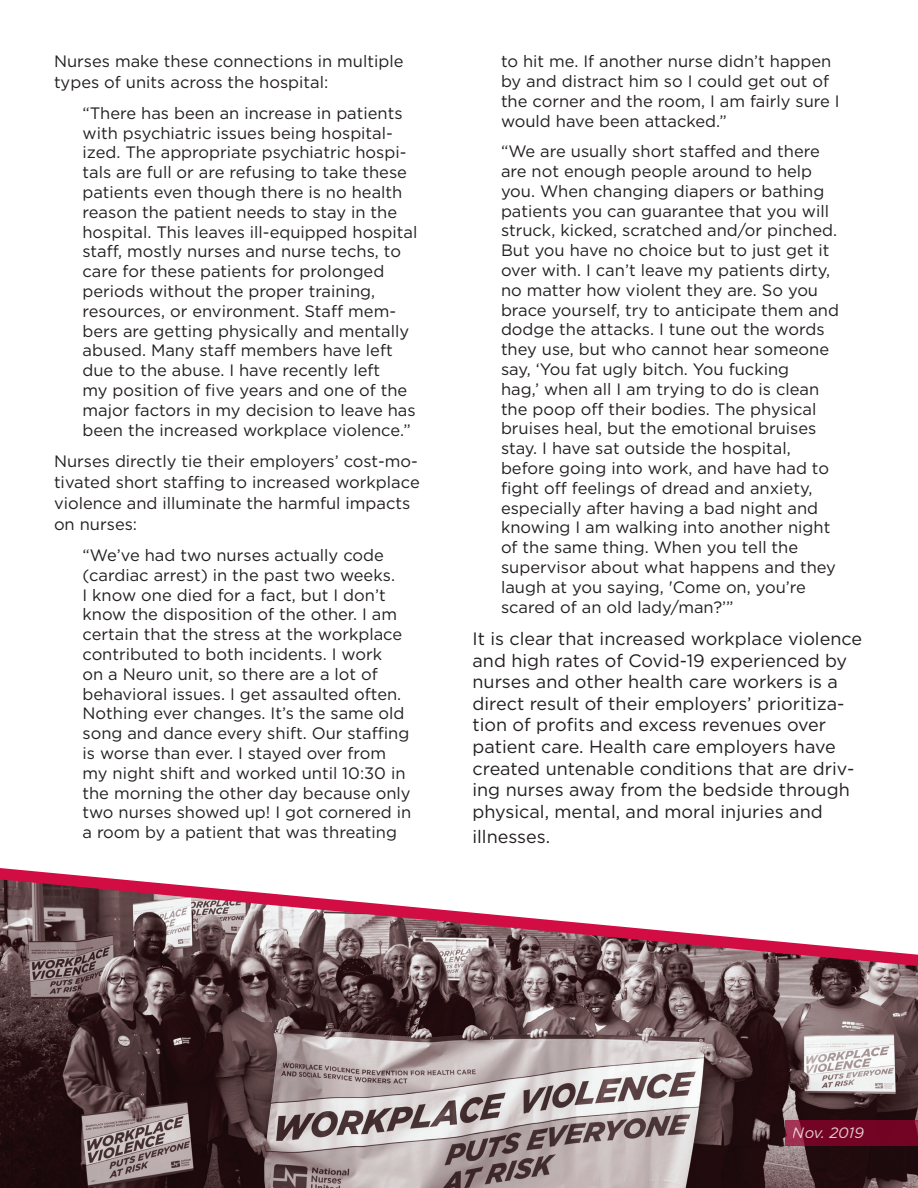
<style>
.page{position:relative;width:918px;height:1188px;background:#fff}
.page>*{position:absolute;margin:0;border:0;box-sizing:border-box;transform-origin:0 0}
.t1{font:18px/21.6px "Gotham";color:#231f20}
.Inline_citation{font:16.5px/19.8px "Gotham";color:#231f20}
.t2{font:italic 15px "Gotham";color:#fff}
</style>
<div class="page">
<img style="left:0;top:879px;width:918px;height:309px">
<svg style="left:786px;top:1120px;width:132px;height:26px;background:#790929"></svg>
<p class="Inline_citation" style="left:54px;top:51px;width:351px;line-height:21px">Nurses make these connections in multiple types of units across the hospital:</p>
<p class="Inline_citation" style="left:82px;top:103px;width:336px">“There has been an increase in patients with psychiatric issues being hospital&shy;ized. The appropriate psychiatric hospi&shy;tals are full or are refusing to take these patients even though there is no health reason the patient needs to stay in the hospital. This leaves ill-equipped hospital staff, mostly nurses and nurse techs, to care for these patients for prolonged periods without the proper training, resources, or environment. Staff mem&shy;bers are getting physically and mentally abused. Many staff members have left due to the abuse. I have recently left<br>my position of five years and one of the major factors in my decision to leave has been the increased workplace violence.”</p>
<p class="Inline_citation" style="left:54px;top:451px;width:367px;line-height:21px">Nurses directly tie their employers’ cost-mo&shy;tivated short staffing to increased workplace violence and illuminate the harmful impacts on nurses:</p>
<p class="Inline_citation" style="left:82px;top:545px;width:330px">“We’ve had two nurses actually code (cardiac arrest) in the past two weeks.<br>I know one died for a fact, but I don’t know the disposition of the other. I am certain that the stress at the workplace contributed to both incidents. I work<br>on a Neuro unit, so there are a lot of behavioral issues. I get assaulted often.<br>Nothing ever changes. It’s the same old song and dance every shift. Our staffing is worse than ever. I stayed over from my night shift and worked until 10:30 in the morning the other day because only two nurses showed up! I got cornered in a room by a patient that was threating</p>
<p class="Inline_citation" style="left:501px;top:51px;width:340px">to hit me. If another nurse didn’t happen by and distract him so I could get out of the corner and the room, I am fairly sure I would have been attacked.”</p>
<p class="Inline_citation" style="left:501px;top:141px;width:340px">“We are usually short staffed and there are not enough people around to help you. When changing diapers or bathing patients you can guarantee that you will struck, kicked, scratched and/or pinched.<br>But you have no choice but to just get it over with. I can’t leave my patients dirty, no matter how violent they are. So you brace yourself, try to anticipate them and dodge the attacks. I tune out the words they use, but who cannot hear someone say, ‘You fat ugly bitch. You fucking<br>hag,’ when all I am trying to do is clean the poop off their bodies. The physical bruises heal, but the emotional bruises stay. I have sat outside the hospital, before going into work, and have had to fight off feelings of dread and anxiety, especially after having a bad night and knowing I am walking into another night of the same thing. When you tell the supervisor about what happens and they laugh at you saying, 'Come on, you’re scared of an old lady/man?’”</p>
<p class="t1" style="left:472px;top:627px;width:391px">It is clear that increased workplace violence and high rates of Covid-19 experienced by nurses and other health care workers is a direct result of their employers’ prioritiza&shy;tion of profits and excess revenues over patient care. Health care employers have created untenable conditions that are driv&shy;ing nurses away from the bedside through physical, mental, and moral injuries and</p>
<p class="t1" style="left:472px;top:825px;width:79px">illnesses.</p>
<p class="t2" style="left:793px;top:1123px;width:73px">Nov. 2019</p>
</div>
